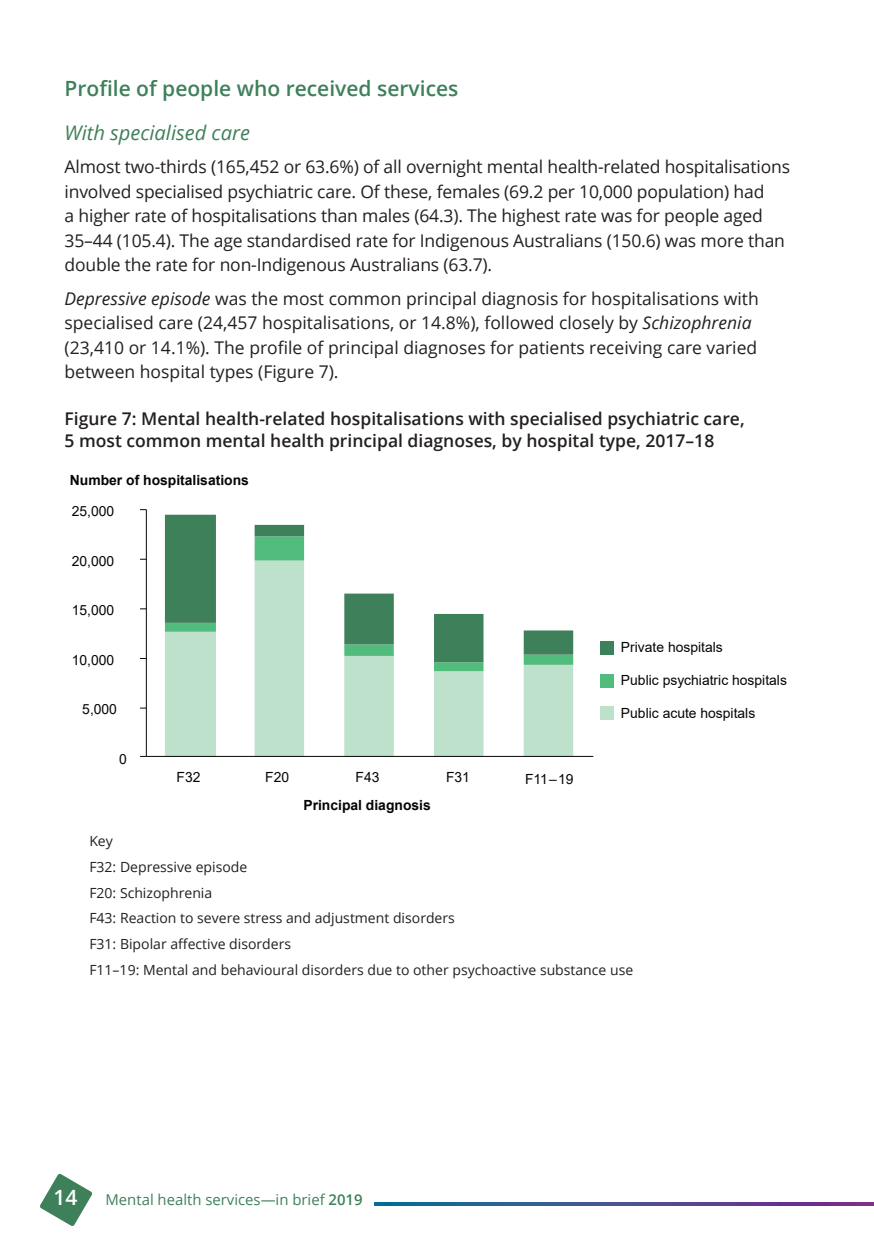
<style>
.page{position:relative;width:874px;height:1241px;background:#fff}
.page>*{position:absolute;margin:0;border:0;box-sizing:border-box;transform-origin:0 0}
.t1{font:600 21px "Open Sans";color:#3e805a}
.t2{font:600 21px "Open Sans";color:#fff}
.H4_-_Italic{font:italic 20.12px "Open Sans";color:#3e805a}
.Body{font:17.5px/24.5px "Open Sans";letter-spacing:-.01em;color:#231f20}
.Figure_Head{font:600 17.5px/22.4px "Open Sans";color:#231f20}
.t3{font:14.88px "Open Sans";color:#3e805a}
.Body-2{font:14px "Open Sans";color:#231f20}
.t4{font:14px "Arial";color:#050504}
.t5{font:700 14px "Arial";color:#050504}
.s1{font-style:italic}
.s2{font-weight:600}
</style>
<div class="page">
<svg style="left:40px;top:1173px;width:53px;height:53px"></svg>
<svg style="left:375px;top:1202px;width:498px;height:2px"></svg>
<div style="left:599px;top:705px;width:14px;height:14px;background:#bde1ca"></div>
<div style="left:599px;top:674px;width:14px;height:14px;background:#52bc7c"></div>
<div style="left:599px;top:640px;width:14px;height:14px;background:#3e805a"></div>
<svg style="left:165px;top:671px;width:408px;height:84px;fill:#bde1ca"></svg>
<svg style="left:165px;top:662px;width:408px;height:9px"></svg>
<svg style="left:165px;top:514px;width:408px;height:148px"></svg>
<hr style="left:146px;top:509px;width:1px;height:247px;background:#050504">
<hr style="left:146px;top:755px;width:447px;height:1px;background:#050504">
<h3 class="t1" style="left:64px;top:73px;width:395px">Profile of people who received services</h3>
<p class="H4_-_Italic" style="left:64px;top:119px;width:187px">With specialised care</p>
<p class="Body" style="left:64px;top:154px;width:726px">Almost two-thirds (165,452 or 63.6%) of all overnight mental health-related hospitalisations involved specialised psychiatric care. Of these, females (69.2 per 10,000 population) had<br>a higher rate of hospitalisations than males (64.3). The highest rate was for people aged 35–44 (105.4). The age standardised rate for Indigenous Australians (150.6) was more than double the rate for non-Indigenous Australians (63.7).</p>
<p class="Body" style="left:64px;top:286px;width:695px"><span class="s1">Depressive episode</span> was the most common principal diagnosis for hospitalisations with specialised care (24,457 hospitalisations, or 14.8%), followed closely by <span class="s1">Schizophrenia </span>(23,410 or 14.1%). The profile of principal diagnoses for patients receiving care varied between hospital types (Figure 7).</p>
<p class="Figure_Head" style="left:64px;top:406px;width:681px">Figure 7: Mental health-related hospitalisations with specialised psychiatric care,<br>5 most common mental health principal diagnoses, by hospital type, 2017–18</p>
<p class="t5" style="left:70px;top:470px;width:180px">Number of hospitalisations</p>
<p class="t4" style="left:72px;top:501px;width:44px">25,000</p>
<p class="t4" style="left:72px;top:551px;width:44px">20,000</p>
<p class="t4" style="left:72px;top:600px;width:44px">15,000</p>
<p class="t4" style="left:72px;top:650px;width:44px">10,000</p>
<p class="t4" style="left:82px;top:699px;width:36px">5,000</p>
<p class="t4" style="left:119px;top:749px;width:9px">0</p>
<p class="t4" style="left:176px;top:767px;width:25px">F32</p>
<p class="t4" style="left:265px;top:767px;width:25px">F20</p>
<p class="t4" style="left:355px;top:767px;width:25px">F43</p>
<p class="t4" style="left:446px;top:767px;width:25px">F31</p>
<p class="t4" style="left:525px;top:769px;width:50px">F11–19</p>
<p class="t5" style="left:303px;top:795px;width:129px">Principal diagnosis</p>
<p class="t4" style="left:620px;top:637px;width:103px">Private hospitals</p>
<p class="t4" style="left:620px;top:670px;width:167px">Public psychiatric hospitals</p>
<p class="t4" style="left:620px;top:703px;width:136px">Public acute hospitals</p>
<p class="Body-2" style="left:89px;top:831px;width:25px">Key</p>
<p class="Body-2" style="left:89px;top:857px;width:159px">F32: Depressive episode</p>
<p class="Body-2" style="left:89px;top:882px;width:124px">F20: Schizophrenia</p>
<p class="Body-2" style="left:89px;top:908px;width:367px">F43: Reaction to severe stress and adjustment disorders</p>
<p class="Body-2" style="left:89px;top:934px;width:203px">F31: Bipolar affective disorders</p>
<p class="Body-2" style="left:89px;top:959px;width:545px">F11–19: Mental and behavioural disorders due to other psychoactive substance use</p>
<p class="t2" style="left:53px;top:1183px;width:25px">14</p>
<p class="t3" style="left:105px;top:1189px;width:258px">Mental health services—in brief <span class="s2">2019</span></p>
</div>
